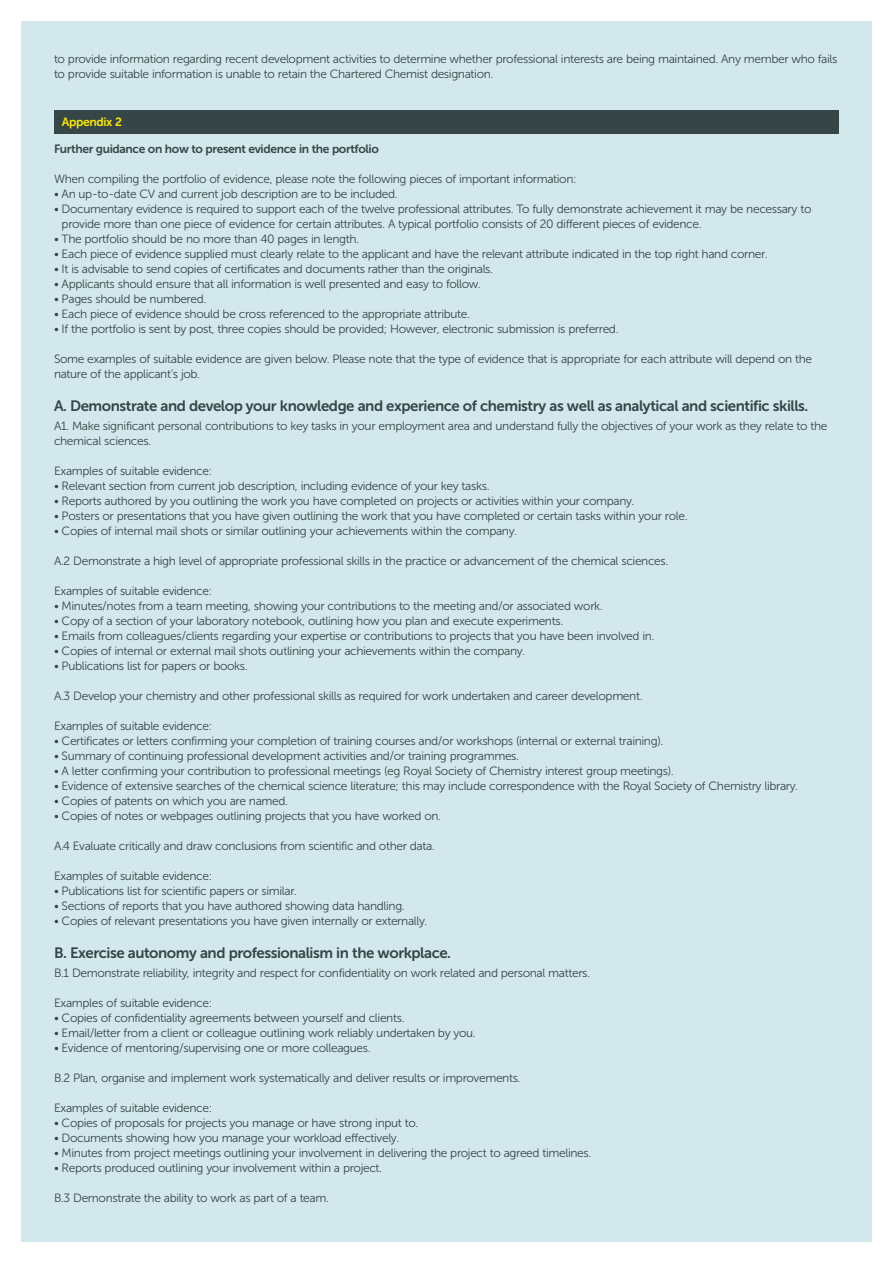
<style>
.page{position:relative;width:893px;height:1263px;background:#fff}
.page>*{position:absolute;margin:0;border:0;box-sizing:border-box;transform-origin:0 0}
.t1{font:15px "Museo Sans 700";letter-spacing:-.03em;color:#364546}
.t2{font:12px/15px "Museo Sans 300";letter-spacing:-.03em;color:#364546}
.t3{font:12px "Museo Sans 700";letter-spacing:-.03em;color:#364546}
.t4{font:12px "Museo Sans 700";letter-spacing:-.03em;color:#fcea00}
</style>
<div class="page">
<div style="left:21px;top:21px;width:851px;height:1221px;background:#d3e8ec"></div>
<div style="left:54px;top:110px;width:785px;height:24px;background:#364546"></div>
<p class="t2" style="left:54px;top:51px;width:785px">to provide information regarding recent development activities to determine whether professional interests are being maintained. Any member who fails to provide suitable information is unable to retain the Chartered Chemist designation.</p>
<p class="t4" style="left:62px;top:115px;width:62px">Appendix 2</p>
<p class="t3" style="left:54px;top:142px;width:326px">Further guidance on how to present evidence in the portfolio</p>
<p class="t2" style="left:54px;top:171px;width:524px">When compiling the portfolio of evidence, please note the following pieces of important information:</p>
<p class="t2" style="left:54px;top:186px;width:345px">• An up-to-date CV and current job description are to be included.</p>
<p class="t2" style="left:62px;top:201px;width:751px;text-indent:-8px">• Documentary evidence is required to support each of the twelve professional attributes. To fully demonstrate achievement it may be necessary to provide more than one piece of evidence for certain attributes. A typical portfolio consists of 20 different pieces of evidence.</p>
<p class="t2" style="left:54px;top:231px;width:307px">• The portfolio should be no more than 40 pages in length.</p>
<p class="t2" style="left:54px;top:246px;width:715px">• Each piece of evidence supplied must clearly relate to the applicant and have the relevant attribute indicated in the top right hand corner.</p>
<p class="t2" style="left:54px;top:261px;width:441px">• It is advisable to send copies of certificates and documents rather than the originals.</p>
<p class="t2" style="left:54px;top:276px;width:428px">• Applicants should ensure that all information is well presented and easy to follow.</p>
<p class="t2" style="left:54px;top:291px;width:154px">• Pages should be numbered.</p>
<p class="t2" style="left:54px;top:306px;width:418px">• Each piece of evidence should be cross referenced to the appropriate attribute.</p>
<p class="t2" style="left:54px;top:321px;width:566px">• If the portfolio is sent by post, three copies should be provided; However, electronic submission is preferred.</p>
<p class="t2" style="left:54px;top:351px;width:760px">Some examples of suitable evidence are given below. Please note that the type of evidence that is appropriate for each attribute will depend on the nature of the applicant’s job.</p>
<p class="t1" style="left:54px;top:397px;width:756px">A. Demonstrate and develop your knowledge and experience of chemistry as well as analytical and scientific skills.</p>
<p class="t2" style="left:54px;top:418px;width:775px">A1. Make significant personal contributions to key tasks in your employment area and understand fully the objectives of your work as they relate to the chemical sciences.</p>
<p class="t2" style="left:54px;top:463px;width:160px">Examples of suitable evidence:</p>
<p class="t2" style="left:54px;top:478px;width:437px">• Relevant section from current job description, including evidence of your key tasks.</p>
<p class="t2" style="left:54px;top:493px;width:582px">• Reports authored by you outlining the work you have completed on projects or activities within your company.</p>
<p class="t2" style="left:54px;top:508px;width:635px">• Posters or presentations that you have given outlining the work that you have completed or certain tasks within your role.</p>
<p class="t2" style="left:54px;top:523px;width:464px">• Copies of internal mail shots or similar outlining your achievements within the company.</p>
<p class="t2" style="left:54px;top:553px;width:616px">A.2 Demonstrate a high level of appropriate professional skills in the practice or advancement of the chemical sciences.</p>
<p class="t2" style="left:54px;top:583px;width:160px">Examples of suitable evidence:</p>
<p class="t2" style="left:54px;top:598px;width:550px">• Minutes/notes from a team meeting, showing your contributions to the meeting and/or associated work.</p>
<p class="t2" style="left:54px;top:613px;width:511px">• Copy of a section of your laboratory notebook, outlining how you plan and execute experiments.</p>
<p class="t2" style="left:54px;top:628px;width:602px">• Emails from colleagues/clients regarding your expertise or contributions to projects that you have been involved in.</p>
<p class="t2" style="left:54px;top:643px;width:473px">• Copies of internal or external mail shots outlining your achievements within the company.</p>
<p class="t2" style="left:54px;top:658px;width:195px">• Publications list for papers or books.</p>
<p class="t2" style="left:54px;top:688px;width:590px">A.3 Develop your chemistry and other professional skills as required for work undertaken and career development.</p>
<p class="t2" style="left:54px;top:718px;width:160px">Examples of suitable evidence:</p>
<p class="t2" style="left:54px;top:733px;width:611px">• Certificates or letters confirming your completion of training courses and/or workshops (internal or external training).</p>
<p class="t2" style="left:54px;top:748px;width:467px">• Summary of continuing professional development activities and/or training programmes.</p>
<p class="t2" style="left:54px;top:763px;width:621px">• A letter confirming your contribution to professional meetings (eg Royal Society of Chemistry interest group meetings).</p>
<p class="t2" style="left:54px;top:778px;width:746px">• Evidence of extensive searches of the chemical science literature; this may include correspondence with the Royal Society of Chemistry library.</p>
<p class="t2" style="left:54px;top:793px;width:236px">• Copies of patents on which you are named.</p>
<p class="t2" style="left:54px;top:808px;width:389px">• Copies of notes or webpages outlining projects that you have worked on.</p>
<p class="t2" style="left:54px;top:838px;width:382px">A.4 Evaluate critically and draw conclusions from scientific and other data.</p>
<p class="t2" style="left:54px;top:868px;width:160px">Examples of suitable evidence:</p>
<p class="t2" style="left:54px;top:883px;width:244px">• Publications list for scientific papers or similar.</p>
<p class="t2" style="left:54px;top:898px;width:352px">• Sections of reports that you have authored showing data handling.</p>
<p class="t2" style="left:54px;top:913px;width:375px">• Copies of relevant presentations you have given internally or externally.</p>
<p class="t1" style="left:54px;top:944px;width:399px">B. Exercise autonomy and professionalism in the workplace.</p>
<p class="t2" style="left:54px;top:966px;width:538px">B.1 Demonstrate reliability, integrity and respect for confidentiality on work related and personal matters.</p>
<p class="t2" style="left:54px;top:996px;width:160px">Examples of suitable evidence:</p>
<p class="t2" style="left:54px;top:1011px;width:352px">• Copies of confidentiality agreements between yourself and clients.</p>
<p class="t2" style="left:54px;top:1026px;width:423px">• Email/letter from a client or colleague outlining work reliably undertaken by you.</p>
<p class="t2" style="left:54px;top:1041px;width:318px">• Evidence of mentoring/supervising one or more colleagues.</p>
<p class="t2" style="left:54px;top:1071px;width:468px">B.2 Plan, organise and implement work systematically and deliver results or improvements.</p>
<p class="t2" style="left:54px;top:1101px;width:160px">Examples of suitable evidence:</p>
<p class="t2" style="left:54px;top:1116px;width:366px">• Copies of proposals for projects you manage or have strong input to.</p>
<p class="t2" style="left:54px;top:1131px;width:347px">• Documents showing how you manage your workload effectively.</p>
<p class="t2" style="left:54px;top:1146px;width:539px">• Minutes from project meetings outlining your involvement in delivering the project to agreed timelines.</p>
<p class="t2" style="left:54px;top:1161px;width:330px">• Reports produced outlining your involvement within a project.</p>
<p class="t2" style="left:54px;top:1191px;width:277px">B.3 Demonstrate the ability to work as part of a team.</p>
</div>
